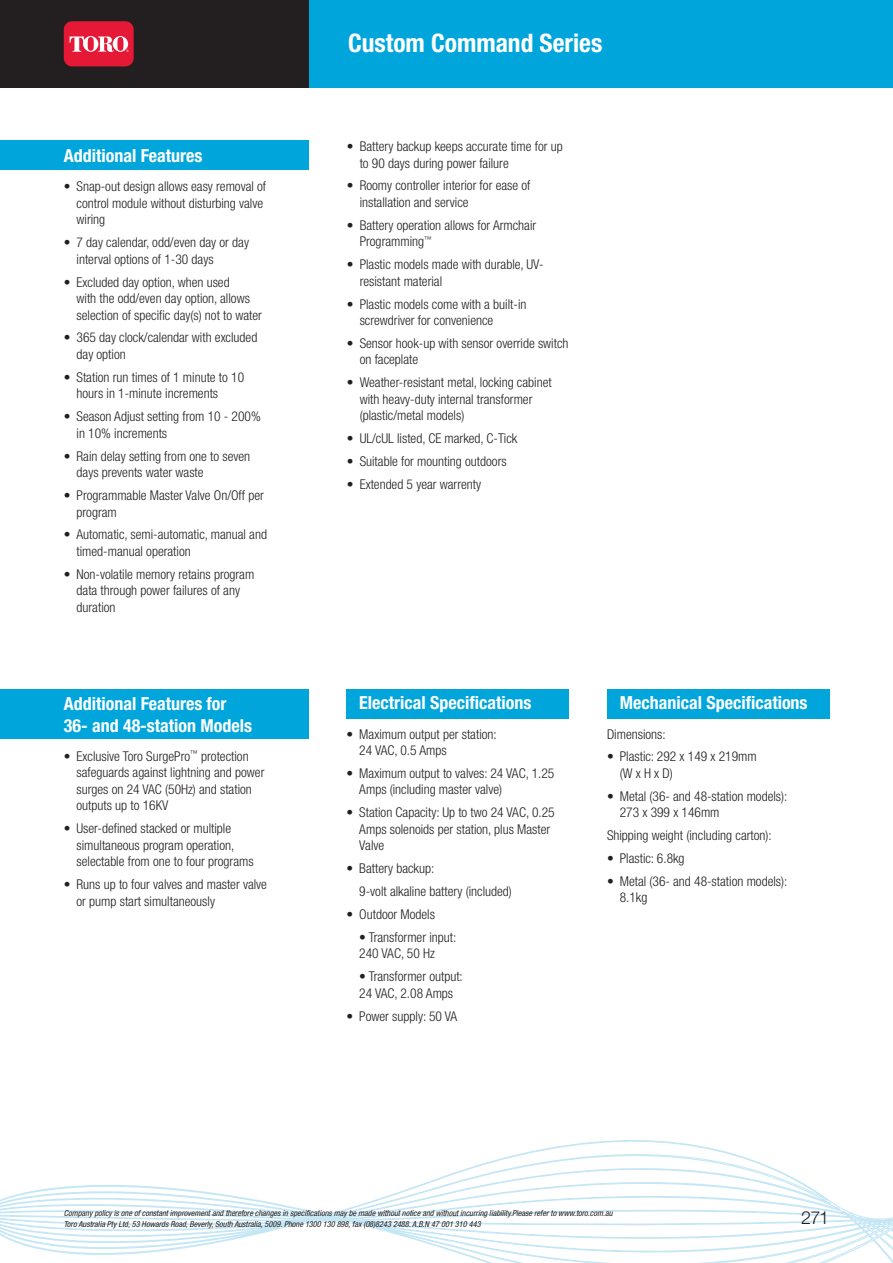
<style>
.page{position:relative;width:893px;height:1263px;background:#fff}
.page>*{position:absolute;margin:0;border:0;box-sizing:border-box;transform-origin:0 0}
.t1{font:700 condensed 25.5px "Helvetica Neue";color:#fff}
.t2{font:700 condensed 18px/21.6px "Helvetica Neue";color:#fff}
.t3{font:300 18px "Helvetica Neue";color:#231f20}
.t4{font:300 condensed 13.5px/16.5px "Helvetica Neue";color:#231f20}
.t5{font:italic condensed 8.25px/10.5px "Helvetica Neue";color:#231f20}
</style>
<div class="page">
<svg style="left:2px;top:1140px;width:891px;height:123px"></svg>
<div style="left:308px;top:0;width:585px;height:87px;background:#00a6db"></div>
<div style="left:0;top:0;width:308px;height:87px;background:#231f20"></div>
<svg style="left:0;top:1199px;width:2px;height:37px"></svg>
<div style="left:0;top:140px;width:308px;height:30px;background:#00a6db"></div>
<div style="left:0;top:689px;width:308px;height:50px;background:#00a6db"></div>
<div style="left:347px;top:689px;width:222px;height:30px;background:#00a6db"></div>
<div style="left:607px;top:689px;width:222px;height:30px;background:#00a6db"></div>
<div style="left:64px;top:21px;width:70px;height:45px;background:#e51836;border-radius:8px"></div>
<svg style="left:70px;top:36px;width:59px;height:16px"></svg>
<h2 class="t2" style="left:64px;top:145px;width:140px">Additional Features</h2>
<p class="t4" style="left:77px;top:178px;width:191px;text-indent:-13px">• Snap-out design allows easy removal of control module without disturbing valve wiring</p>
<p class="t4" style="left:77px;top:234px;width:174px;text-indent:-13px">• 7 day calendar, odd/even day or day interval options of 1-30 days</p>
<p class="t4" style="left:77px;top:273px;width:187px;text-indent:-13px">• Excluded day option, when used<br>with the odd/even day option, allows selection of specific day(s) not to water</p>
<p class="t4" style="left:77px;top:329px;width:182px;text-indent:-13px">• 365 day clock/calendar with excluded day option</p>
<p class="t4" style="left:77px;top:369px;width:169px;text-indent:-13px">• Station run times of 1 minute to 10 hours in 1-minute increments</p>
<p class="t4" style="left:77px;top:408px;width:186px;text-indent:-13px">• Season Adjust setting from 10 - 200% in 10% increments</p>
<p class="t4" style="left:77px;top:447px;width:175px;text-indent:-13px">• Rain delay setting from one to seven days prevents water waste</p>
<p class="t4" style="left:77px;top:487px;width:189px;text-indent:-13px">• Programmable Master Valve On/Off per program</p>
<p class="t4" style="left:77px;top:526px;width:192px;text-indent:-13px">• Automatic, semi-automatic, manual and timed-manual operation</p>
<p class="t4" style="left:77px;top:566px;width:179px;text-indent:-13px">• Non-volatile memory retains program data through power failures of any duration</p>
<h2 class="t2" style="left:64px;top:692px;width:190px">Additional Features for<br>36- and 48-station Models</h2>
<p class="t4" style="left:77px;top:748px;width:189px;text-indent:-13px">• Exclusive Toro SurgePro<sup>™</sup> protection safeguards against lightning and power surges on 24 VAC (50Hz) and station outputs up to 16KV</p>
<p class="t4" style="left:77px;top:820px;width:179px;text-indent:-13px">• User-defined stacked or multiple simultaneous program operation, selectable from one to four programs</p>
<p class="t4" style="left:77px;top:876px;width:192px;text-indent:-13px">• Runs up to four valves and master valve or pump start simultaneously</p>
<h1 class="t1" style="left:348px;top:28px;width:256px">Custom Command Series</h1>
<p class="t4" style="left:360px;top:138px;width:205px;text-indent:-13px">• Battery backup keeps accurate time for up to 90 days during power failure</p>
<p class="t4" style="left:360px;top:177px;width:172px;text-indent:-13px">• Roomy controller interior for ease of installation and service</p>
<p class="t4" style="left:360px;top:217px;width:178px;text-indent:-13px">• Battery operation allows for Armchair<br>Programming<sup>™</sup></p>
<p class="t4" style="left:360px;top:256px;width:186px;text-indent:-13px">• Plastic models made with durable, UV&shy;resistant material</p>
<p class="t4" style="left:360px;top:295px;width:168px;text-indent:-13px">• Plastic models come with a built-in screwdriver for convenience</p>
<p class="t4" style="left:360px;top:335px;width:210px;text-indent:-13px">• Sensor hook-up with sensor override switch on faceplate</p>
<p class="t4" style="left:360px;top:374px;width:193px;text-indent:-13px">• Weather-resistant metal, locking cabinet with heavy-duty internal transformer (plastic/metal models)</p>
<p class="t4" style="left:347px;top:430px;width:172px">• UL/cUL listed, CE marked, C-Tick</p>
<p class="t4" style="left:347px;top:453px;width:161px">• Suitable for mounting outdoors</p>
<p class="t4" style="left:347px;top:476px;width:136px">• Extended 5 year warrenty</p>
<h2 class="t2" style="left:359px;top:692px;width:174px">Electrical Specifications</h2>
<p class="t4" style="left:359px;top:725px;width:139px;text-indent:-13px">• Maximum output per station:<br>24 VAC, 0.5 Amps</p>
<p class="t4" style="left:359px;top:765px;width:197px;text-indent:-13px">• Maximum output to valves: 24 VAC, 1.25<br>Amps (including master valve)</p>
<p class="t4" style="left:359px;top:804px;width:197px;text-indent:-13px">• Station Capacity: Up to two 24 VAC, 0.25<br>Amps solenoids per station, plus Master<br>Valve</p>
<p class="t4" style="left:359px;top:857px;width:154px;line-height:23px;text-indent:-13px">• Battery backup:<br>9-volt alkaline battery (included)</p>
<p class="t4" style="left:347px;top:906px;width:90px">• Outdoor Models</p>
<p class="t4" style="left:359px;top:929px;width:99px">• Transformer input:<br>240 VAC, 50 Hz</p>
<p class="t4" style="left:359px;top:968px;width:105px">• Transformer output:<br>24 VAC, 2.08 Amps</p>
<p class="t4" style="left:347px;top:1007px;width:112px">• Power supply: 50 VA</p>
<h2 class="t2" style="left:620px;top:692px;width:189px">Mechanical Specifications</h2>
<p class="t4" style="left:607px;top:725px;width:60px">Dimensions:</p>
<p class="t4" style="left:620px;top:748px;width:138px;text-indent:-13px">• Plastic: 292 x 149 x 219mm (W x H x D)</p>
<p class="t4" style="left:620px;top:788px;width:169px;text-indent:-13px">• Metal (36- and 48-station models):<br>273 x 399 x 146mm</p>
<p class="t4" style="left:607px;top:827px;width:166px">Shipping weight (including carton):</p>
<p class="t4" style="left:607px;top:850px;width:79px">• Plastic: 6.8kg</p>
<p class="t4" style="left:620px;top:873px;width:169px;text-indent:-13px">• Metal (36- and 48-station models):<br>8.1kg</p>
<p class="t5" style="left:64px;top:1208px;width:550px">Company policy is one of constant improvement and therefore changes in specifications may be made without notice and without incurring liability.Please refer to www.toro.com.au<br>Toro Australia Pty Ltd, 53 Howards Road, Beverly, South Australia, 5009. Phone 1300 130 898, fax (08)8243 2488. A.B.N 47 001 310 443</p>
<h2 class="t3" style="left:801px;top:1206px;width:30px">271</h2>
</div>
